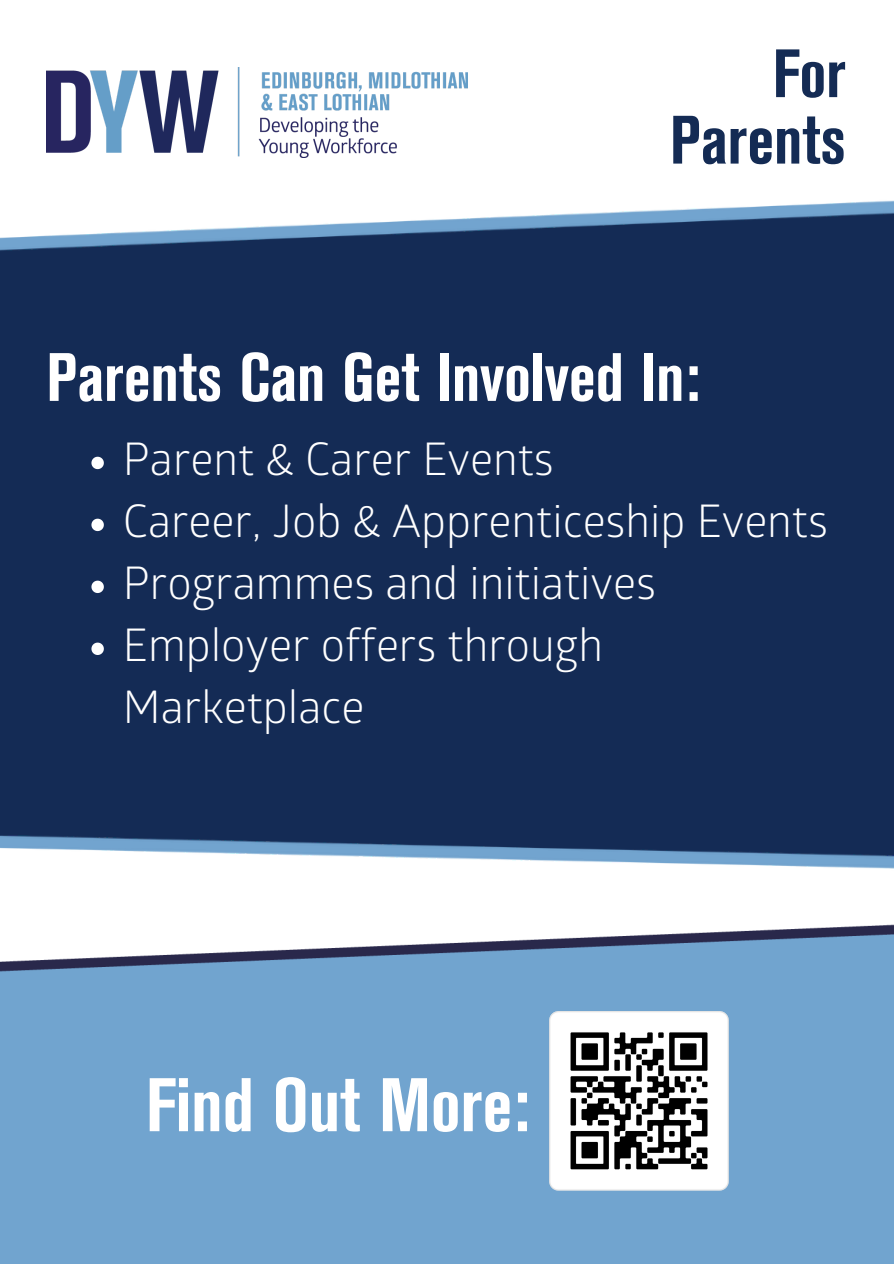
<style>
.page{position:relative;width:894px;height:1264px;background:#fff}
.page>*{position:absolute;margin:0;border:0;box-sizing:border-box;transform-origin:0 0}
.t1{font:700 condensed 75px "Akzidenz Grotesk BE";color:#fff}
.t2{font:700 condensed 67.5px "Akzidenz Grotesk BE";color:#fff}
.t3{font:700 condensed 67.5px/66.4px "Akzidenz Grotesk BE";color:#142b54;text-align:right}
.t4{font:45px/61.9px "Glober";color:#fff}
</style>
<div class="page">
<img style="left:0;top:200px;width:893px;height:669px">
<img style="left:0;top:924px;width:893px;height:339px">
<img style="left:529px;top:1011px;width:219px;height:190px">
<svg style="left:91px;top:457px;width:13px;height:12px"></svg>
<svg style="left:91px;top:518px;width:13px;height:13px"></svg>
<svg style="left:91px;top:580px;width:13px;height:13px"></svg>
<svg style="left:91px;top:642px;width:13px;height:13px"></svg>
<img style="left:46px;top:68px;width:421px;height:90px">
<h2 class="t3" style="left:669px;top:46px;width:177px">For<br>Parents</h2>
<h2 class="t2" style="left:46px;top:339px;width:654px">Parents Can Get Involved In:</h2>
<p class="t4" style="left:123px;top:435px;width:706px">Parent &amp; Carer Events<br>Career, Job &amp; Apprenticeship Events<br>Programmes and initiatives<br>Employer offers through<br>Marketplace</p>
<h1 class="t1" style="left:146px;top:1062px;width:385px">Find Out More:</h1>
</div>
